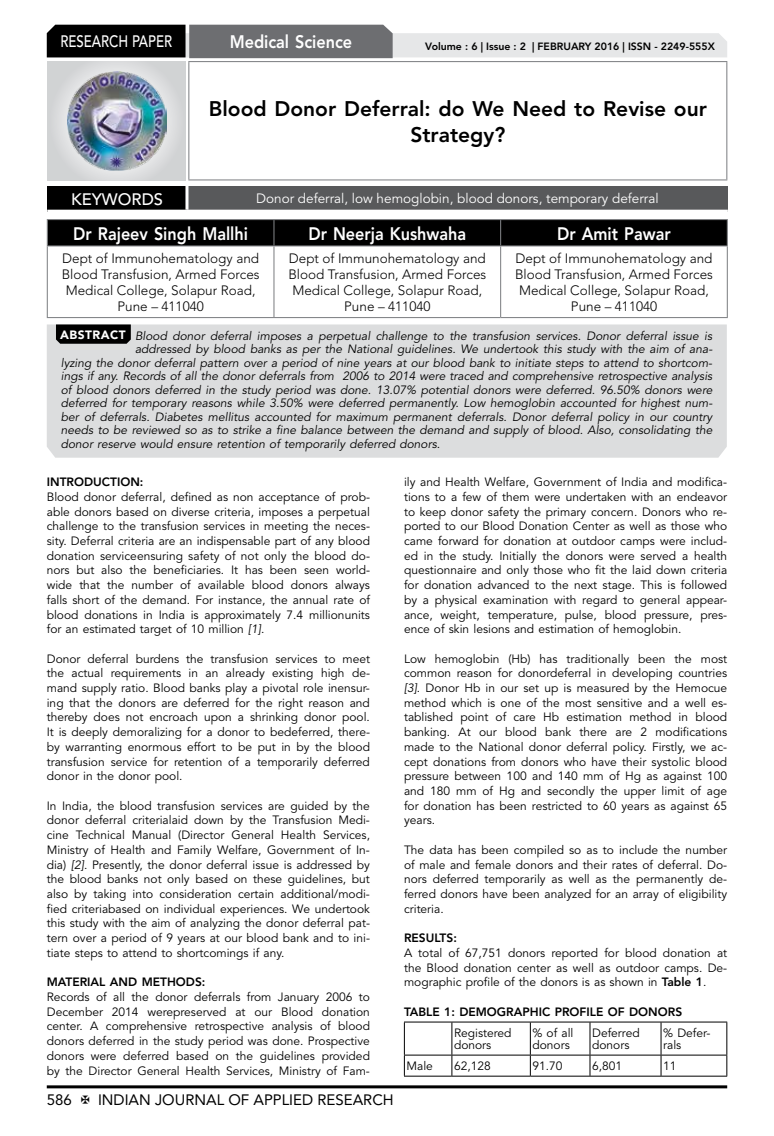
<style>
.page{position:relative;width:774px;height:1136px;background:#fff}
.page>*{position:absolute;margin:0;border:0;box-sizing:border-box;transform-origin:0 0}
.t1{font:800 21px/26.2px "Avenir LT Std";color:#000;text-align:center}
.t2{font:800 18px "Avenir LT Std";color:#fff;scale:.9 1}
.t3{font:500 16.5px "Avenir LT Std";color:#fff;scale:.8 1}
.t4{font:500 16.5px "Avenir LT Std";color:#fff}
.t5{font:15px "Avenir LT Std";color:#000}
.t6{font:300 13.5px/16.2px "Avenir LT Std";color:#000;text-align:center}
.t7{font:13.5px "Avenir LT Std";color:#fff}
.t8{font:12px/14.7px "Avenir LT Std";color:#000;text-align:justify}
.t9{font:italic 12px "Avenir LT Std";color:#000}
.t10{font:800 12px "Avenir LT Std";color:#000}
.t11{font:800 10.5px "Avenir LT Std";color:#000}
.s1{font-weight:900;font-style:normal;color:#fff}
.s2{font-style:italic}
.s3{font-weight:800}
</style>
<div class="page">
<hr style="left:47px;top:1085px;width:680px;height:3px;background:#000">
<div style="left:48px;top:62px;width:137px;height:118px;background:linear-gradient(to right,#d9dadb,#d9dadb)"></div>
<img style="left:68px;top:71px;width:99px;height:100px">
<svg style="left:47px;top:25px;width:680px;height:33px;background:#979899"></svg>
<hr style="left:188px;top:61px;width:539px;height:1px;background:#808285">
<hr style="left:188px;top:62px;width:1px;height:117px;background:#808285">
<hr style="left:726px;top:62px;width:1px;height:117px;background:#808285">
<hr style="left:188px;top:179px;width:539px;height:1px;background:#808285">
<svg style="left:47px;top:219px;width:681px;height:26px;background:#060606"></svg>
<hr style="left:47px;top:245px;width:227px;height:1px;background:#808285">
<hr style="left:47px;top:246px;width:1px;height:71px;background:#808285">
<hr style="left:274px;top:245px;width:227px;height:1px;background:#808285">
<hr style="left:273px;top:246px;width:1px;height:71px;background:#808285">
<hr style="left:501px;top:245px;width:227px;height:1px;background:#808285">
<hr style="left:500px;top:246px;width:1px;height:71px;background:#808285">
<hr style="left:727px;top:246px;width:1px;height:71px;background:#808285">
<hr style="left:47px;top:317px;width:227px;height:1px;background:#808285">
<hr style="left:274px;top:317px;width:227px;height:1px;background:#808285">
<hr style="left:501px;top:317px;width:227px;height:1px;background:#808285">
<div style="left:47px;top:186px;width:140px;height:25px;background:#000"></div>
<div style="left:187px;top:186px;width:541px;height:25px;background:#58595b"></div>
<hr style="left:185px;top:186px;width:3px;height:24px;background:#fff">
<hr style="left:47px;top:210px;width:140px;height:3px;background:#fff">
<hr style="left:187px;top:210px;width:541px;height:3px;background:#fff">
<div style="left:47px;top:324px;width:680px;height:133px;background:#dcddde"></div>
<svg style="left:56px;top:324px;width:75px;height:20px"></svg>
<hr style="left:404px;top:1075px;width:48px;height:1px;background:#000">
<hr style="left:452px;top:1075px;width:78px;height:1px;background:#000">
<hr style="left:530px;top:1075px;width:60px;height:1px;background:#000">
<hr style="left:590px;top:1075px;width:71px;height:1px;background:#000">
<hr style="left:661px;top:1075px;width:66px;height:1px;background:#000">
<svg style="left:404px;top:1021px;width:323px;height:54px"></svg>
<h3 class="t3" style="left:60px;top:32px;width:139px">RESEARCH PAPER</h3>
<h2 class="t2" style="left:230px;top:31px;width:138px">Medical Science</h2>
<p class="t11" style="left:425px;top:41px;width:291px">Volume : 6 | Issue : 2 | FEBRUARY 2016 | ISSN - 2249-555X</p>
<h1 class="t1" style="left:209px;top:95px;width:499px">Blood Donor Deferral: do We Need to Revise our<br>Strategy?</h1>
<h3 class="t4" style="left:71px;top:189px;width:94px">KEYWORDS</h3>
<p class="t7" style="left:256px;top:190px;width:404px">Donor deferral, low hemoglobin, blood donors, temporary deferral</p>
<h2 class="t2" style="left:73px;top:223px;width:196px">Dr Rajeev Singh Mallhi</h2>
<h2 class="t2" style="left:308px;top:223px;width:177px">Dr Neerja Kushwaha</h2>
<h2 class="t2" style="left:557px;top:223px;width:127px">Dr Amit Pawar</h2>
<p class="t6" style="left:62px;top:250px;width:199px">Dept of Immunohematology and<br>Blood Transfusion, Armed Forces<br>Medical College, Solapur Road,<br>Pune – 411040</p>
<p class="t6" style="left:288px;top:250px;width:199px">Dept of Immunohematology and<br>Blood Transfusion, Armed Forces<br>Medical College, Solapur Road,<br>Pune – 411040</p>
<p class="t6" style="left:515px;top:250px;width:199px">Dept of Immunohematology and<br>Blood Transfusion, Armed Forces<br>Medical College, Solapur Road,<br>Pune – 411040</p>
<p class="t9" style="left:60px;top:328px;width:653px"><span class="s1">ABSTRACT</span> Blood donor deferral imposes a perpetual challenge to the transfusion services. Donor deferral issue is</p>
<p class="t9" style="left:135px;top:342px;width:579px">addressed by blood banks as per the National guidelines. We undertook this study with the aim of ana-</p>
<p class="t9" style="left:61px;top:355px;width:653px">lyzing the donor deferral pattern over a period of nine years at our blood bank to initiate steps to attend to shortcom-</p>
<p class="t9" style="left:61px;top:369px;width:653px">ings if any. Records of all the donor deferrals from 2006 to 2014 were traced and comprehensive retrospective analysis</p>
<p class="t9" style="left:61px;top:382px;width:653px">of blood donors deferred in the study period was done. 13.07% potential donors were deferred. 96.50% donors were</p>
<p class="t9" style="left:61px;top:396px;width:653px">deferred for temporary reasons while 3.50% were deferred permanently. Low hemoglobin accounted for highest num-</p>
<p class="t9" style="left:61px;top:409px;width:653px">ber of deferrals. Diabetes mellitus accounted for maximum permanent deferrals. Donor deferral policy in our country</p>
<p class="t9" style="left:61px;top:423px;width:653px">needs to be reviewed so as to strike a fine balance between the demand and supply of blood. Also, consolidating the</p>
<p class="t9" style="left:61px;top:436px;width:381px">donor reserve would ensure retention of temporarily deferred donors.</p>
<p class="t10" style="left:47px;top:475px;width:98px">INTRODUCTION:</p>
<p class="t8" style="left:47px;top:489px;width:325px">Blood donor deferral, defined as non acceptance of prob&shy;able donors based on diverse criteria, imposes a perpetual challenge to the transfusion services in meeting the neces&shy;sity. Deferral criteria are an indispensable part of any blood donation serviceensuring safety of not only the blood do&shy;nors but also the beneficiaries. It has been seen world&shy;wide that the number of available blood donors always falls short of the demand. For instance, the annual rate of blood donations in India is approximately 7.4 millionunits for an estimated target of 10 million <span class="s2">[1]</span>.</p>
<p class="t8" style="left:47px;top:651px;width:325px">Donor deferral burdens the transfusion services to meet the actual requirements in an already existing high de&shy;mand supply ratio. Blood banks play a pivotal role inensur&shy;ing that the donors are deferred for the right reason and thereby does not encroach upon a shrinking donor pool.<br>It is deeply demoralizing for a donor to bedeferred, there&shy;by warranting enormous effort to be put in by the blood transfusion service for retention of a temporarily deferred donor in the donor pool.</p>
<p class="t8" style="left:47px;top:798px;width:325px">In India, the blood transfusion services are guided by the donor deferral criterialaid down by the Transfusion Medi&shy;cine Technical Manual (Director General Health Services, Ministry of Health and Family Welfare, Government of In&shy;dia) <span class="s2">[2]</span>. Presently, the donor deferral issue is addressed by the blood banks not only based on these guidelines, but also by taking into consideration certain additional/modi&shy;fied criteriabased on individual experiences. We undertook this study with the aim of analyzing the donor deferral pat&shy;tern over a period of 9 years at our blood bank and to ini&shy;tiate steps to attend to shortcomings if any.</p>
<p class="t10" style="left:47px;top:974px;width:160px">MATERIAL AND METHODS:</p>
<p class="t8" style="left:47px;top:989px;width:325px">Records of all the donor deferrals from January 2006 to December 2014 werepreserved at our Blood donation center. A comprehensive retrospective analysis of blood donors deferred in the study period was done. Prospective donors were deferred based on the guidelines provided by the Director General Health Services, Ministry of Fam-</p>
<p class="t8" style="left:404px;top:475px;width:325px">ily and Health Welfare, Government of India and modifica&shy;tions to a few of them were undertaken with an endeavor to keep donor safety the primary concern. Donors who re&shy;ported to our Blood Donation Center as well as those who came forward for donation at outdoor camps were includ&shy;ed in the study. Initially the donors were served a health questionnaire and only those who fit the laid down criteria for donation advanced to the next stage. This is followed by a physical examination with regard to general appear&shy;ance, weight, temperature, pulse, blood pressure, pres&shy;ence of skin lesions and estimation of hemoglobin.</p>
<p class="t8" style="left:404px;top:651px;width:325px">Low hemoglobin (Hb) has traditionally been the most common reason for donordeferral in developing countries <span class="s2">[3]</span>. Donor Hb in our set up is measured by the Hemocue method which is one of the most sensitive and a well es&shy;tablished point of care Hb estimation method in blood banking. At our blood bank there are 2 modifications made to the National donor deferral policy. Firstly, we ac&shy;cept donations from donors who have their systolic blood pressure between 100 and 140 mm of Hg as against 100 and 180 mm of Hg and secondly the upper limit of age for donation has been restricted to 60 years as against 65 years.</p>
<p class="t8" style="left:404px;top:842px;width:325px">The data has been compiled so as to include the number of male and female donors and their rates of deferral. Do&shy;nors deferred temporarily as well as the permanently de&shy;ferred donors have been analyzed for an array of eligibility criteria.</p>
<p class="t10" style="left:404px;top:930px;width:54px">RESULTS:</p>
<p class="t8" style="left:404px;top:945px;width:325px">A total of 67,751 donors reported for blood donation at the Blood donation center as well as outdoor camps. De&shy;mographic profile of the donors is as shown in <span class="s3">Table 1</span>.</p>
<p class="t10" style="left:404px;top:1004px;width:280px">TABLE 1: DEMOGRAPHIC PROFILE OF DONORS</p>
<p class="t8" style="left:454px;top:1027px;width:59px;line-height:12px">Registered donors</p>
<p class="t8" style="left:532px;top:1027px;width:42px;line-height:12px">% of all donors</p>
<p class="t8" style="left:592px;top:1027px;width:49px;line-height:12px">Deferred donors</p>
<p class="t8" style="left:663px;top:1027px;width:49px;line-height:12px">% Defer&shy;rals</p>
<p class="t8" style="left:406px;top:1058px;width:28px">Male</p>
<p class="t8" style="left:454px;top:1058px;width:38px">62,128</p>
<p class="t8" style="left:532px;top:1058px;width:32px">91.70</p>
<p class="t8" style="left:592px;top:1058px;width:32px">6,801</p>
<p class="t8" style="left:663px;top:1058px;width:15px">11</p>
<p class="t5" style="left:47px;top:1090px;width:27px">586</p>
<p class="t5" style="left:98px;top:1090px;width:297px">INDIAN JOURNAL OF APPLIED RESEARCH</p>
</div>
